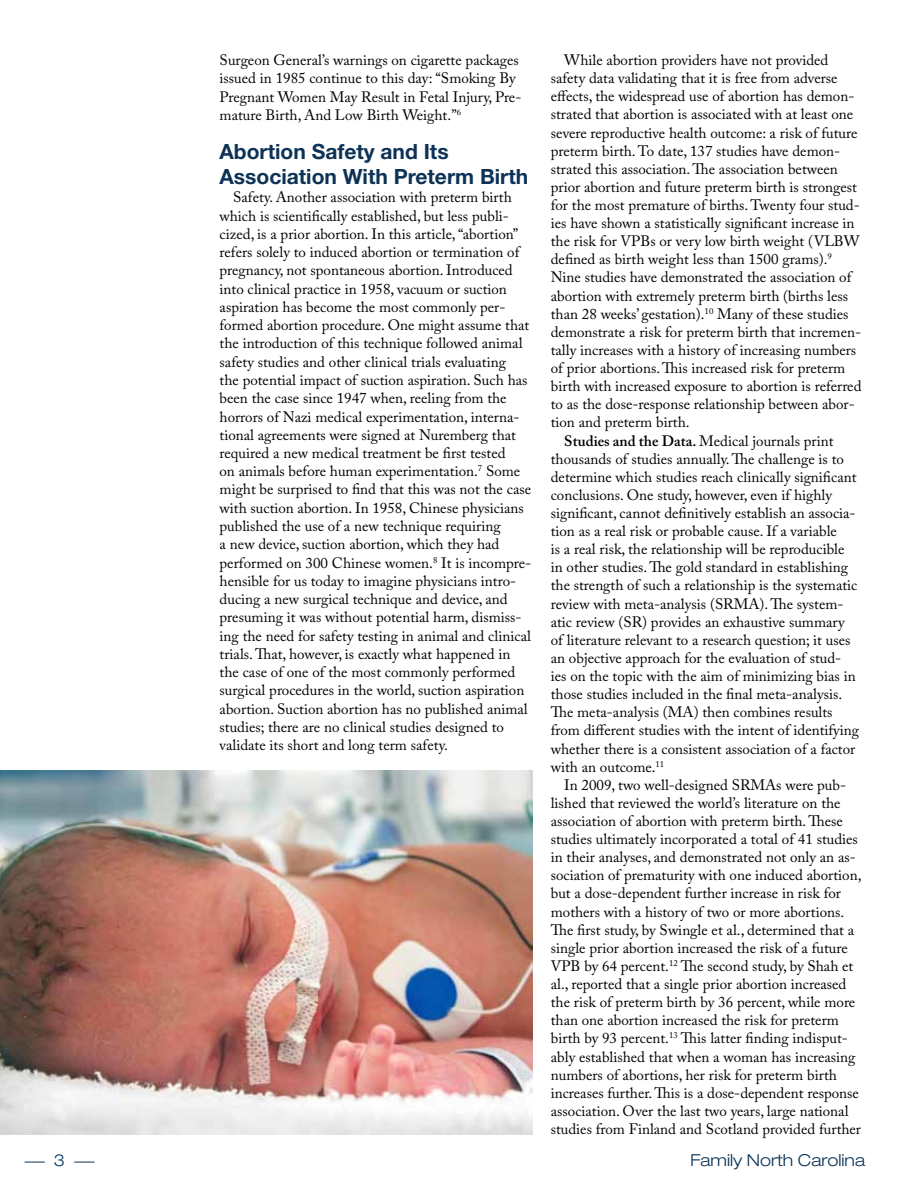
<style>
.page{position:relative;width:918px;height:1188px;background:#fff}
.page>*{position:absolute;margin:0;border:0;box-sizing:border-box;transform-origin:0 0}
.t1{font:700 21px/25.5px "Helvetica Neue LT";color:#0c3256}
.t2{font:300 expanded 16.5px "Helvetica Neue LT";color:#0c3256}
.t3{font:300 expanded 16.5px "Helvetica Neue LT";color:#003768}
.t4{font:15px/18.3px "Adobe Caslon Pro";color:#000}
.s1{font-weight:600}
</style>
<div class="page">
<svg style="left:74px;top:1162px;width:20px;height:1px"></svg>
<svg style="left:25px;top:1162px;width:20px;height:1px"></svg>
<img style="left:0;top:770px;width:533px;height:364px">
<p class="t4" style="left:220px;top:51px;width:303px">Surgeon General’s warnings on cigarette packages issued in 1985 continue to this day: “Smoking By Pregnant Women May Result in Fetal Injury, Pre&shy;mature Birth, And Low Birth Weight.”<sup>6</sup></p>
<h1 class="t1" style="left:220px;top:138px;width:310px">Abortion Safety and Its<br>Association With Preterm Birth</h1>
<p class="t4" style="left:220px;top:188px;width:313px;text-indent:14px">Safety. Another association with preterm birth which is scientifically established, but less publi&shy;cized, is a prior abortion. In this article, “abortion” refers solely to induced abortion or termination of pregnancy, not spontaneous abortion. Introduced into clinical practice in 1958, vacuum or suction aspiration has become the most commonly per&shy;formed abortion procedure. One might assume that the introduction of this technique followed animal safety studies and other clinical trials evaluating<br>the potential impact of suction aspiration. Such has been the case since 1947 when, reeling from the horrors of Nazi medical experimentation, interna&shy;tional agreements were signed at Nuremberg that required a new medical treatment be first tested<br>on animals before human experimentation.<sup>7</sup> Some might be surprised to find that this was not the case with suction abortion. In 1958, Chinese physicians published the use of a new technique requiring<br>a new device, suction abortion, which they had performed on 300 Chinese women.<sup>8</sup> It is incompre&shy;hensible for us today to imagine physicians intro&shy;ducing a new surgical technique and device, and presuming it was without potential harm, dismiss&shy;ing the need for safety testing in animal and clinical trials. That, however, is exactly what happened in the case of one of the most commonly performed surgical procedures in the world, suction aspiration abortion. Suction abortion has no published animal studies; there are no clinical studies designed to validate its short and long term safety.</p>
<p class="t4" style="left:564px;top:51px;width:266px">While abortion providers have not provided</p>
<p class="t4" style="left:551px;top:69px;width:288px">safety data validating that it is free from adverse</p>
<p class="t4" style="left:551px;top:87px;width:305px">effects, the widespread use of abortion has demon-</p>
<p class="t4" style="left:551px;top:105px;width:304px">strated that abortion is associated with at least one</p>
<p class="t4" style="left:551px;top:123px;width:308px">severe reproductive health outcome: a risk of future</p>
<p class="t4" style="left:551px;top:141px;width:291px">preterm birth. To date, 137 studies have demon-</p>
<p class="t4" style="left:551px;top:159px;width:289px">strated this association. The association between</p>
<p class="t4" style="left:551px;top:178px;width:308px">prior abortion and future preterm birth is strongest</p>
<p class="t4" style="left:551px;top:196px;width:311px">for the most premature of births. Twenty four stud-</p>
<p class="t4" style="left:551px;top:214px;width:305px">ies have shown a statistically significant increase in</p>
<p class="t4" style="left:551px;top:232px;width:310px">the risk for VPBs or very low birth weight (VLBW</p>
<p class="t4" style="left:551px;top:250px;width:283px">defined as birth weight less than 1500 grams).<sup>9</sup></p>
<p class="t4" style="left:551px;top:268px;width:302px">Nine studies have demonstrated the association of</p>
<p class="t4" style="left:551px;top:286px;width:299px">abortion with extremely preterm birth (births less</p>
<p class="t4" style="left:551px;top:304px;width:299px">than 28 weeks’ gestation).<sup>10</sup> Many of these studies</p>
<p class="t4" style="left:551px;top:322px;width:312px">demonstrate a risk for preterm birth that incremen-</p>
<p class="t4" style="left:551px;top:341px;width:307px">tally increases with a history of increasing numbers</p>
<p class="t4" style="left:551px;top:359px;width:296px">of prior abortions. This increased risk for preterm</p>
<p class="t4" style="left:551px;top:377px;width:312px">birth with increased exposure to abortion is referred</p>
<p class="t4" style="left:551px;top:395px;width:305px">to as the dose-response relationship between abor-</p>
<p class="t4" style="left:551px;top:413px;width:140px">tion and preterm birth.</p>
<p class="t4" style="left:564px;top:431px;width:271px"><span class="s1">Studies and the Data.</span> Medical journals print</p>
<p class="t4" style="left:551px;top:449px;width:295px">thousands of studies annually. The challenge is to</p>
<p class="t4" style="left:551px;top:467px;width:307px">determine which studies reach clinically significant</p>
<p class="t4" style="left:551px;top:486px;width:283px">conclusions. One study, however, even if highly</p>
<p class="t4" style="left:551px;top:504px;width:306px">significant, cannot definitively establish an associa-</p>
<p class="t4" style="left:551px;top:522px;width:288px">tion as a real risk or probable cause. If a variable</p>
<p class="t4" style="left:551px;top:540px;width:295px">is a real risk, the relationship will be reproducible</p>
<p class="t4" style="left:551px;top:558px;width:299px">in other studies. The gold standard in establishing</p>
<p class="t4" style="left:551px;top:576px;width:308px">the strength of such a relationship is the systematic</p>
<p class="t4" style="left:551px;top:594px;width:294px">review with meta-analysis (SRMA). The system-</p>
<p class="t4" style="left:551px;top:612px;width:295px">atic review (SR) provides an exhaustive summary</p>
<p class="t4" style="left:551px;top:631px;width:301px">of literature relevant to a research question; it uses</p>
<p class="t4" style="left:551px;top:649px;width:292px">an objective approach for the evaluation of stud-</p>
<p class="t4" style="left:551px;top:667px;width:306px">ies on the topic with the aim of minimizing bias in</p>
<p class="t4" style="left:551px;top:685px;width:293px">those studies included in the final meta-analysis.</p>
<p class="t4" style="left:551px;top:703px;width:283px">The meta-analysis (MA) then combines results</p>
<p class="t4" style="left:551px;top:721px;width:310px">from different studies with the intent of identifying</p>
<p class="t4" style="left:551px;top:739px;width:306px">whether there is a consistent association of a factor</p>
<p class="t4" style="left:551px;top:757px;width:115px">with an outcome.<sup>11</sup></p>
<p class="t4" style="left:564px;top:775px;width:283px">In 2009, two well-designed SRMAs were pub-</p>
<p class="t4" style="left:551px;top:794px;width:291px">lished that reviewed the world’s literature on the</p>
<p class="t4" style="left:551px;top:812px;width:294px">association of abortion with preterm birth. These</p>
<p class="t4" style="left:551px;top:830px;width:309px">studies ultimately incorporated a total of 41 studies</p>
<p class="t4" style="left:551px;top:848px;width:307px">in their analyses, and demonstrated not only an as-</p>
<p class="t4" style="left:551px;top:866px;width:312px">sociation of prematurity with one induced abortion,</p>
<p class="t4" style="left:551px;top:884px;width:292px">but a dose-dependent further increase in risk for</p>
<p class="t4" style="left:551px;top:902px;width:295px">mothers with a history of two or more abortions.</p>
<p class="t4" style="left:551px;top:920px;width:305px">The first study, by Swingle et al., determined that a</p>
<p class="t4" style="left:551px;top:939px;width:299px">single prior abortion increased the risk of a future</p>
<p class="t4" style="left:551px;top:957px;width:304px">VPB by 64 percent.<sup>12</sup> The second study, by Shah et</p>
<p class="t4" style="left:551px;top:975px;width:297px">al., reported that a single prior abortion increased</p>
<p class="t4" style="left:551px;top:993px;width:306px">the risk of preterm birth by 36 percent, while more</p>
<p class="t4" style="left:551px;top:1011px;width:290px">than one abortion increased the risk for preterm</p>
<p class="t4" style="left:551px;top:1029px;width:299px">birth by 93 percent.<sup>13</sup> This latter finding indisput-</p>
<p class="t4" style="left:551px;top:1047px;width:306px">ably established that when a woman has increasing</p>
<p class="t4" style="left:551px;top:1065px;width:288px">numbers of abortions, her risk for preterm birth</p>
<p class="t4" style="left:551px;top:1083px;width:310px">increases further. This is a dose-dependent response</p>
<p class="t4" style="left:551px;top:1102px;width:299px">association. Over the last two years, large national</p>
<p class="t4" style="left:551px;top:1120px;width:312px">studies from Finland and Scotland provided further</p>
<p class="t3" style="left:54px;top:1151px;width:13px">3</p>
<p class="t2" style="left:690px;top:1151px;width:176px">Family North Carolina</p>
</div>
